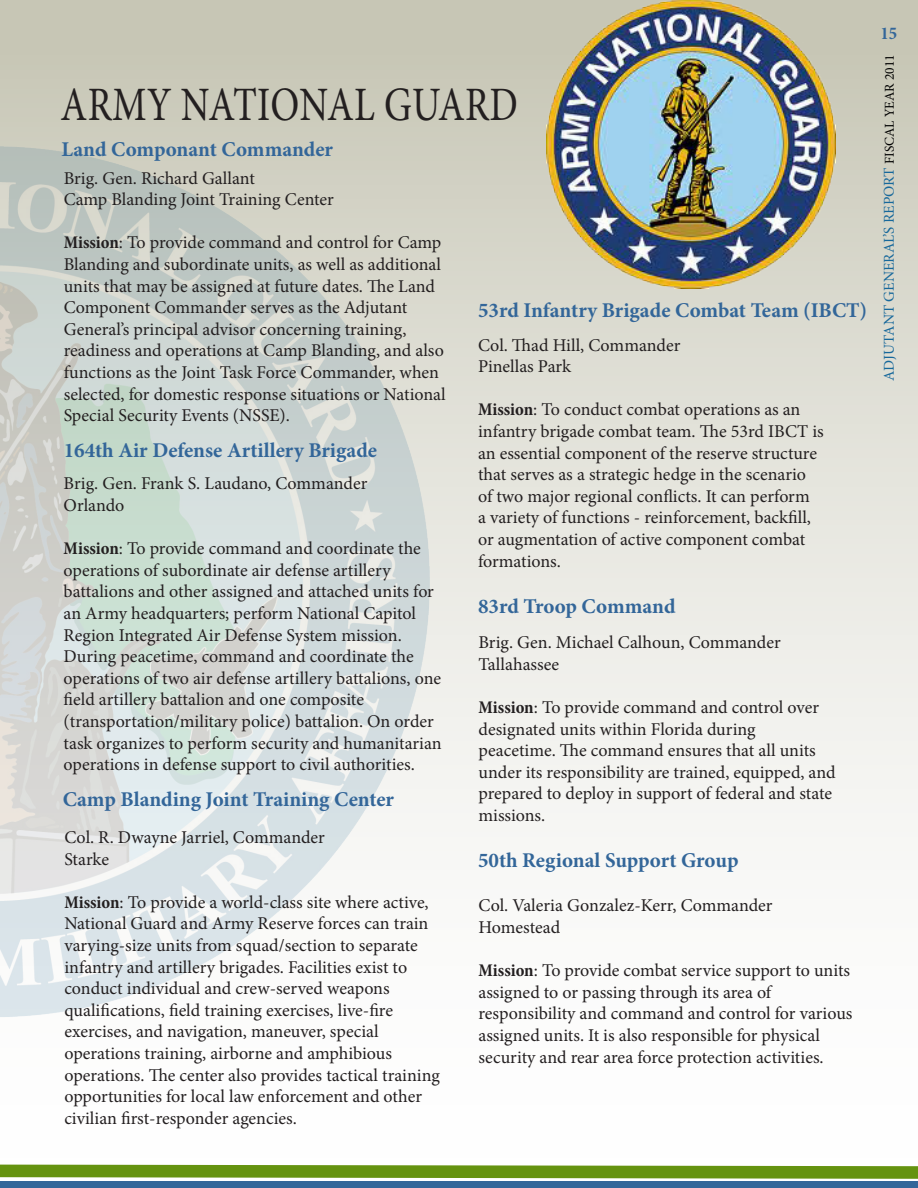
<style>
.page{position:relative;width:918px;height:1188px;background:#fff}
.page>*{position:absolute;margin:0;border:0;box-sizing:border-box;transform-origin:0 0}
.t1{font:48px "Minion Pro";color:#231f20;scale:.81 1}
.t2{font:700 21px "Minion Pro";color:#369}
.t3{font:18px/21.6px "Minion Pro";color:#231f20}
.t4{font:700 condensed 18px "Minion Pro";color:#369}
.t5{font:15px "Minion Pro";color:#17689b}
.s1{font-weight:700;font-stretch:condensed}
.s2{font-size:13.5px;color:#000}
</style>
<div class="page">
<div style="left:0;top:0;width:918px;height:1188px;background:linear-gradient(to bottom,#cac9b9,#fff)"></div>
<div style="left:0;top:1177px;width:918px;height:11px;background:#369"></div>
<hr style="left:0;top:1177px;width:918px;height:4px;background:#fff">
<svg style="left:0;top:1165px;width:918px;height:14px;background:#749e28"></svg>
<img style="left:0;top:135px;width:429px;height:883px">
<img style="left:547px;top:0;width:289px;height:289px">
<h1 class="t1" style="left:61px;top:73px;width:35px">army</h1>
<h1 class="t1" style="left:181px;top:73px;width:31px">national</h1>
<h1 class="t1" style="left:384px;top:73px;width:34px">guard</h1>
<p class="t2" style="left:61px;top:135px;width:273px">Land Componant Commander</p>
<p class="t3" style="left:64px;top:167px;width:272px">Brig. Gen. Richard Gallant<br>Camp Blanding Joint Training Center</p>
<p class="t3" style="left:64px;top:232px;width:384px"><span class="s1">Mission</span>: To provide command and control for Camp Blanding and subordinate units, as well as additional units that may be assigned at future dates. The Land Component Commander serves as the Adjutant General’s principal advisor concerning training, readiness and operations at Camp Blanding, and also functions as the Joint Task Force Commander, when selected, for domestic response situations or National Special Security Events (NSSE).</p>
<p class="t2" style="left:64px;top:435px;width:315px">164th Air Defense Artillery Brigade</p>
<p class="t3" style="left:64px;top:473px;width:305px">Brig. Gen. Frank S. Laudano, Commander<br>Orlando</p>
<p class="t3" style="left:64px;top:538px;width:380px"><span class="s1">Mission</span>: To provide command and coordinate the operations of subordinate air defense artillery battalions and other assigned and attached units for an Army headquarters; perform National Capitol Region Integrated Air Defense System mission.<br>During peacetime, command and coordinate the operations of two air defense artillery battalions, one field artillery battalion and one composite (transportation/military police) battalion. On order task organizes to perform security and humanitarian operations in defense support to civil authorities.</p>
<p class="t2" style="left:63px;top:784px;width:333px">Camp Blanding Joint Training Center</p>
<p class="t3" style="left:64px;top:827px;width:262px">Col. R. Dwayne Jarriel, Commander<br>Starke</p>
<p class="t3" style="left:64px;top:891px;width:377px"><span class="s1">Mission</span>: To provide a world-class site where active, National Guard and Army Reserve forces can train varying-size units from squad/section to separate infantry and artillery brigades. Facilities exist to conduct individual and crew-served weapons qualifications, field training exercises, live-fire exercises, and navigation, maneuver, special operations training, airborne and amphibious operations. The center also provides tactical training opportunities for local law enforcement and other civilian first-responder agencies.</p>
<p class="t2" style="left:478px;top:295px;width:391px">53rd Infantry Brigade Combat Team (IBCT)</p>
<p class="t3" style="left:478px;top:334px;width:204px">Col. Thad Hill, Commander<br>Pinellas Park</p>
<p class="t3" style="left:478px;top:399px;width:347px"><span class="s1">Mission</span>: To conduct combat operations as an infantry brigade combat team. The 53rd IBCT is an essential component of the reserve structure that serves as a strategic hedge in the scenario of two major regional conflicts. It can perform<br>a variety of functions - reinforcement, backfill, or augmentation of active component combat formations.</p>
<p class="t2" style="left:478px;top:591px;width:199px">83rd Troop Command</p>
<p class="t3" style="left:479px;top:632px;width:304px">Brig. Gen. Michael Calhoun, Commander<br>Tallahassee</p>
<p class="t3" style="left:479px;top:697px;width:359px"><span class="s1">Mission</span>: To provide command and control over designated units within Florida during peacetime. The command ensures that all units under its responsibility are trained, equipped, and prepared to deploy in support of federal and state missions.</p>
<p class="t2" style="left:478px;top:845px;width:262px">50th Regional Support Group</p>
<p class="t3" style="left:479px;top:895px;width:296px">Col. Valeria Gonzalez-Kerr, Commander<br>Homestead</p>
<p class="t3" style="left:479px;top:960px;width:375px"><span class="s1">Mission</span>: To provide combat service support to units assigned to or passing through its area of responsibility and command and control for various assigned units. It is also responsible for physical security and rear area force protection activities.</p>
<p class="t4" style="left:880px;top:21px;width:18px">15</p>
<p class="t5" style="left:879px;top:381px;width:328px;rotate:-90deg">ADJUTANT GENERAL’S REPORT <span class="s2">FISCAL YEAR 2011</span></p>
</div>
